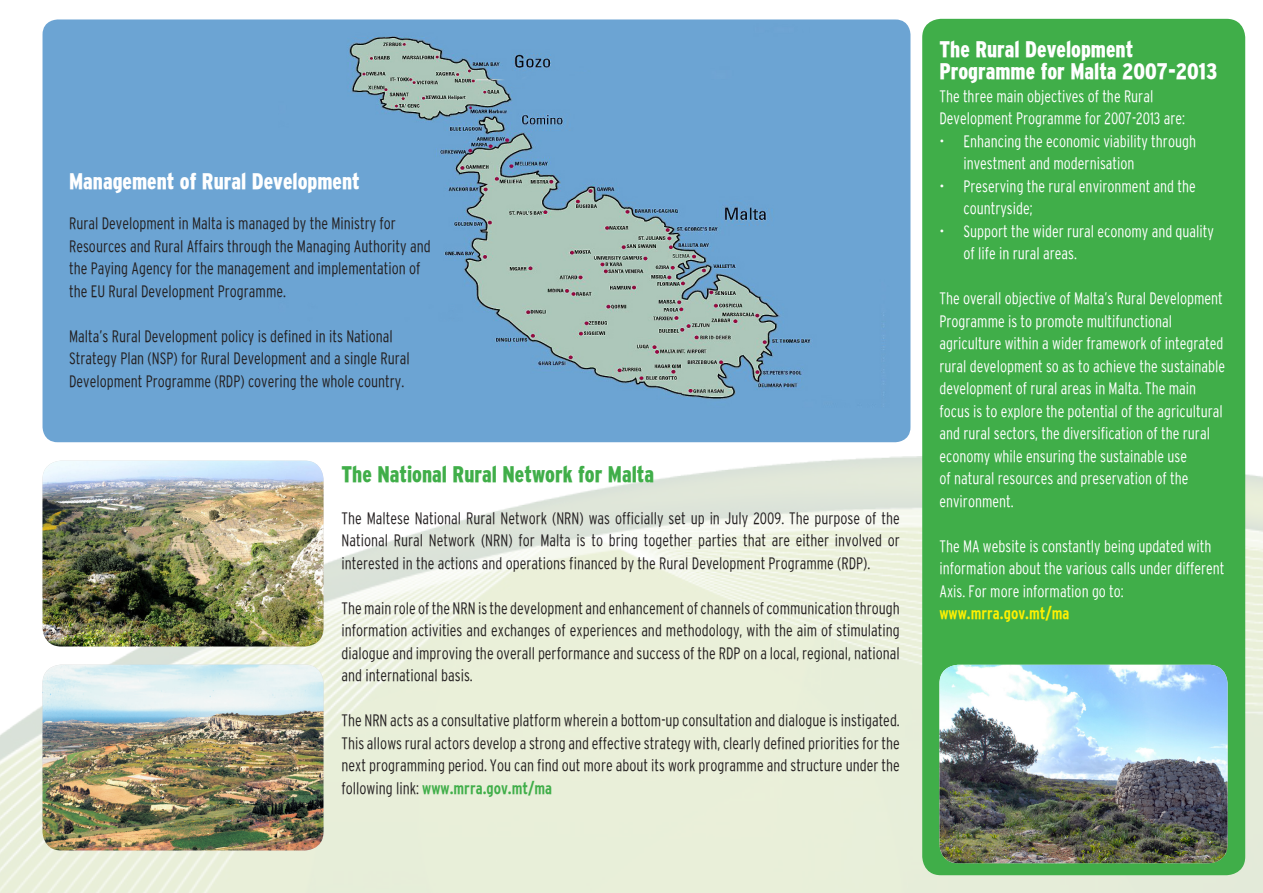
<style>
.page{position:relative;width:1263px;height:893px;background:#fff}
.page>*{position:absolute;margin:0;border:0;box-sizing:border-box;transform-origin:0 0}
.bodytext{font:900 22.5px/22.5px "Malt Interstate Cond";color:#fff;scale:.95 1}
.t1{font:900 22.5px "Malt Interstate Cond";color:#40ae49;scale:.95 1}
.bodytext-2{font:300 16.5px/22.5px "Maltinterstate Cond";color:#231f20;text-align:justify;scale:.95 1}
.bodytext-3{font:300 16.5px/22.5px "Maltinterstate Cond";color:#fff;scale:.95 1}
.bodytext-4{font:700 16.5px "Malt Interstate Cond";color:#fff101;scale:.95 1}
.s1{font-family:"Malt Interstate Cond";font-weight:700;color:#40ae49}
</style>
<div class="page">
<img style="left:0;top:456px;width:1263px;height:437px">
<div style="left:922px;top:19px;width:323px;height:856px;background:#40ae49;border-radius:19px"></div>
<img style="left:43px;top:19px;width:867px;height:423px">
<img style="left:939px;top:665px;width:288px;height:198px">
<img style="left:43px;top:461px;width:280px;height:185px">
<img style="left:43px;top:665px;width:280px;height:185px">
<p class="bodytext" style="left:69px;top:170px;width:307px">Management of Rural Development</p>
<p class="bodytext-2" style="left:69px;top:212px;width:382px;text-align:left">Rural Development in Malta is managed by the Ministry for Resources and Rural Affairs through the Managing Authority and the Paying Agency for the management and implementation of the EU Rural Development Programme.</p>
<p class="bodytext-2" style="left:69px;top:325px;width:360px;text-align:left">Malta’s Rural Development policy is defined in its National<br>Strategy Plan (NSP) for Rural Development and a single Rural<br>Development Programme (RDP) covering the whole country.</p>
<p class="t1" style="left:341px;top:461px;width:331px">The National Rural Network for Malta</p>
<p class="bodytext-2" style="left:341px;top:506px;width:589px">The Maltese National Rural Network (NRN) was officially set up in July 2009. The purpose of the National Rural Network (NRN) for Malta is to bring together parties that are either involved or interested in the actions and operations financed by the Rural Development Programme (RDP).</p>
<p class="bodytext-2" style="left:341px;top:596px;width:589px">The main role of the NRN is the development and enhancement of channels of communication through information activities and exchanges of experiences and methodology, with the aim of stimulating dialogue and improving the overall performance and success of the RDP on a local, regional, national and international basis.</p>
<p class="bodytext-2" style="left:341px;top:709px;width:589px">The NRN acts as a consultative platform wherein a bottom-up consultation and dialogue is instigated.<br>This allows rural actors develop a strong and effective strategy with, clearly defined priorities for the next programming period. You can find out more about its work programme and structure under the following link: <span class="s1">www.mrra.gov.mt/ma</span></p>
<p class="bodytext" style="left:939px;top:37px;width:294px">The Rural Development<br>Programme for Malta 2007-2013</p>
<p class="bodytext-3" style="left:939px;top:84px;width:260px">The three main objectives of the Rural<br>Development Programme for 2007-2013 are:</p>
<p class="bodytext-3" style="left:963px;top:129px;width:246px;text-indent:-24px">• Enhancing the economic viability through investment and modernisation</p>
<p class="bodytext-3" style="left:963px;top:174px;width:246px;text-indent:-24px">• Preserving the rural environment and the countryside;</p>
<p class="bodytext-3" style="left:963px;top:219px;width:265px;text-indent:-24px">• Support the wider rural economy and quality of life in rural areas.</p>
<p class="bodytext-3" style="left:939px;top:287px;width:302px">The overall objective of Malta’s Rural Development Programme is to promote multifunctional agriculture within a wider framework of integrated rural development so as to achieve the sustainable development of rural areas in Malta. The main focus is to explore the potential of the agricultural and rural sectors, the diversification of the rural economy while ensuring the sustainable use<br>of natural resources and preservation of the environment.</p>
<p class="bodytext-3" style="left:939px;top:534px;width:301px">The MA website is constantly being updated with information about the various calls under different<br>Axis. For more information go to:</p>
<p class="bodytext-4" style="left:939px;top:604px;width:138px">www.mrra.gov.mt/ma</p>
</div>
